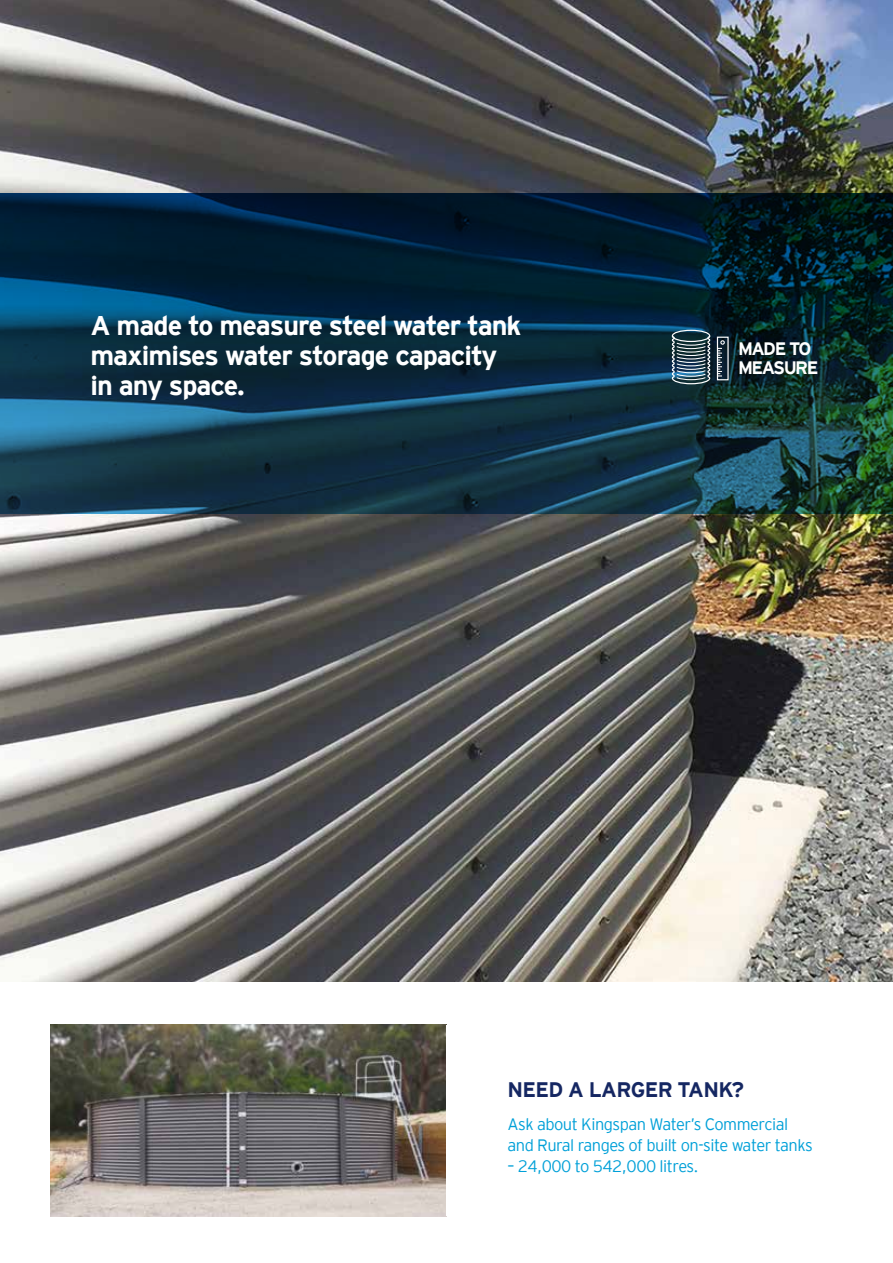
<style>
.page{position:relative;width:893px;height:1263px;background:#fff}
.page>*{position:absolute;margin:0;border:0;box-sizing:border-box;transform-origin:0 0}
.t1{font:700 27px/30px "Interstate";letter-spacing:-.035em;color:#fff}
.t2{font:700 21px "Interstate";letter-spacing:-.03em;color:#152762}
.t3{font:700 18px/18.8px "Interstate";letter-spacing:-.1em;color:#fff}
.t4{font:300 16.5px/21px "Interstate";letter-spacing:-.03em;color:#00a0d8}
</style>
<div class="page">
<img style="left:0;top:0;width:893px;height:982px">
<img style="left:51px;top:1025px;width:395px;height:191px">
<svg style="left:0;top:194px;width:893px;height:319px;background:#0b2e3f"></svg>
<div style="left:717px;top:337px;width:12px;height:43px;border:1px solid #fff"></div>
<svg style="left:718px;top:340px;width:7px;height:36px"></svg>
<svg style="left:672px;top:330px;width:39px;height:54px;background:#516a75"></svg>
<h1 class="t1" style="left:90px;top:308px;width:433px">A made to measure steel water tank maximises water storage capacity in any space.</h1>
<p class="t3" style="left:738px;top:339px;width:82px">MADE TO<br>MEASURE</p>
<p class="t2" style="left:507px;top:1074px;width:238px">NEED A LARGER TANK?</p>
<p class="t4" style="left:507px;top:1113px;width:307px">Ask about Kingspan Water’s Commercial and Rural ranges of built on-site water tanks</p>
<p class="t4" style="left:507px;top:1155px;width:193px">– 24,000 to 542,000 litres.</p>
</div>
